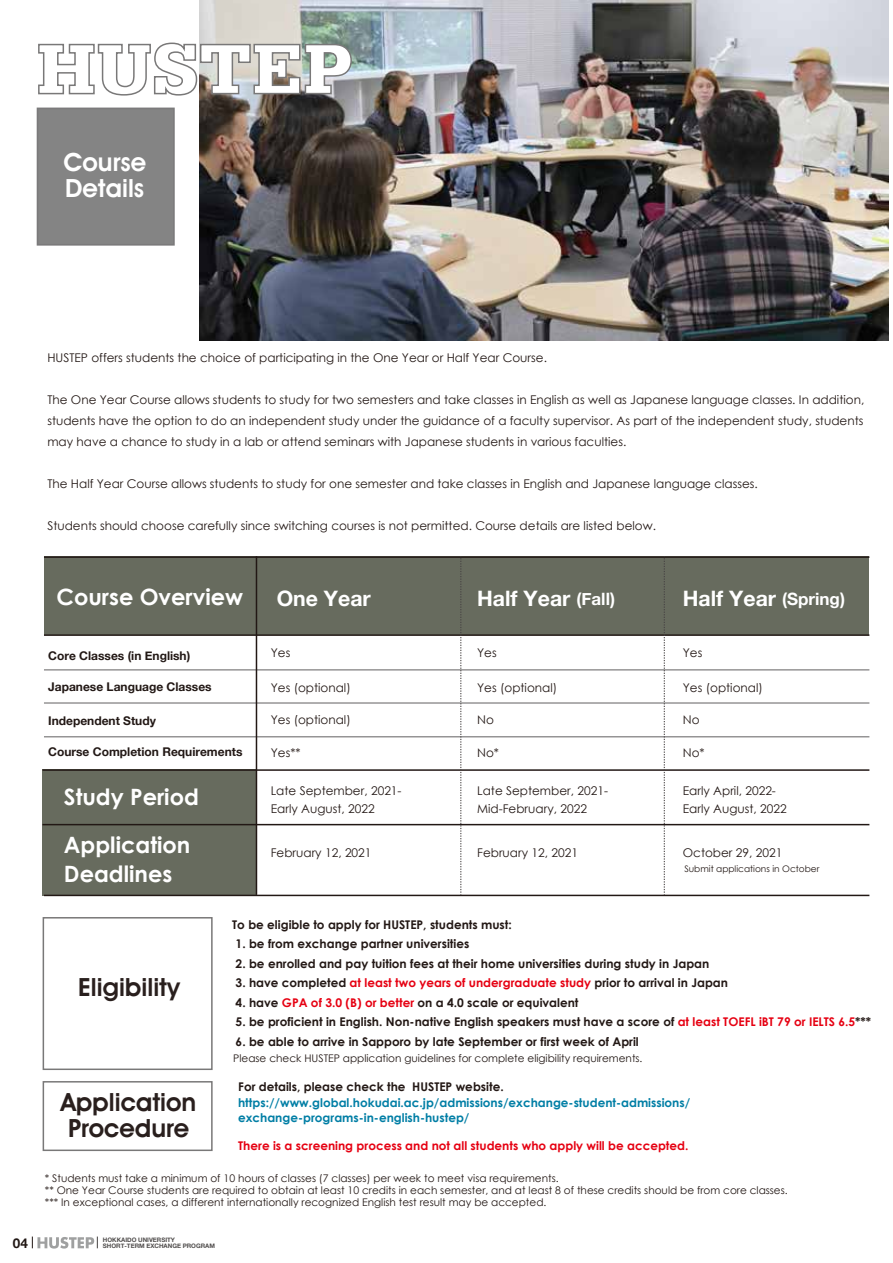
<style>
.page{position:relative;width:893px;height:1263px;background:#fff}
.page>*{position:absolute;margin:0;border:0;box-sizing:border-box;transform-origin:0 0}
.t1{font:700 73.5px "Serifa";color:#fff}
.t2{font:25.5px/25.5px "Advantage Demi";color:#291f1d}
.t3{font:25.5px/25.5px "Advantage Demi";color:#fff}
.t4{font:700 22.5px/47.8px "Century Gothic";color:#fff}
.t5{font:700 21.3px "Helvetica Neue";color:#fff}
.t6{font:700 13.5px "Helvetica Neue";color:#221815}
.t7{font:12px/18px "Century Gothic";color:#231815}
.t8{font:700 12px "Century Gothic";color:#231815}
.t9{font:700 12px/15px "Century Gothic";color:#007ea5}
.t10{font:700 12px "Helvetica Neue";color:#221815}
.t11{font:700 12px "Century Gothic";color:#e60012}
.t12{font:10.5px/12px "Century Gothic";color:#231815}
.t13{font:10.5px "Century Gothic";color:#221815}
.t14{font:9px "Century Gothic";color:#231815}
.t15{font:700 6.15px/6.3px "Helvetica Neue";color:#4f4c4b}
.s1{font-size:16.95px}
.s2{color:#e60012}
</style>
<div class="page">
<img style="left:200px;top:0;width:689px;height:340px">
<div style="left:44px;top:556px;width:824px;height:79px;background:#676b5e"></div>
<div style="left:37px;top:108px;width:138px;height:138px;background:#848484;border:2px solid #7b7a7b"></div>
<div style="left:42px;top:770px;width:214px;height:126px;background:#676b5e"></div>
<div style="left:43px;top:917px;width:170px;height:153px;border:2px solid #797878"></div>
<div style="left:43px;top:1081px;width:170px;height:70px;border:2px solid #797878"></div>
<svg style="left:32px;top:1236px;width:66px;height:12px"></svg>
<hr style="left:44px;top:669px;width:825px;height:1px;background:#6b696a">
<hr style="left:44px;top:702px;width:825px;height:1px;background:#6b696a">
<hr style="left:44px;top:736px;width:825px;height:1px;background:#6b696a">
<hr style="left:44px;top:634px;width:825px;height:2px;background:#221815">
<hr style="left:44px;top:556px;width:825px;height:2px;background:#221815">
<hr style="left:44px;top:895px;width:825px;height:1px;background:#221815">
<hr style="left:256px;top:556px;width:1px;height:339px;background:#221815">
<hr style="left:42px;top:824px;width:827px;height:1px;background:#221815">
<hr style="left:42px;top:769px;width:827px;height:2px;background:#221815">
<svg style="left:38px;top:42px;width:315px;height:54px"></svg>
<svg style="left:460px;top:556px;width:1px;height:339px"></svg>
<svg style="left:664px;top:556px;width:1px;height:339px"></svg>
<h1 class="t1" style="left:36px;top:25px;width:318px">HUSTEP</h1>
<h2 class="t3" style="left:63px;top:149px;width:84px">Course<br>Details</h2>
<p class="t7" style="left:47px;top:349px;width:501px">HUSTEP offers students the choice of participating in the One Year or Half Year Course.</p>
<p class="t7" style="left:47px;top:389px;width:818px;line-height:21px;text-align:justify">The One Year Course allows students to study for two semesters and take classes in English as well as Japanese language classes. In addition, students have the option to do an independent study under the guidance of a faculty supervisor. As part of the independent study, students may have a chance to study in a lab or attend seminars with Japanese students in various faculties.</p>
<p class="t7" style="left:47px;top:475px;width:712px">The Half Year Course allows students to study for one semester and take classes in English and Japanese language classes.</p>
<p class="t7" style="left:47px;top:517px;width:610px">Students should choose carefully since switching courses is not permitted. Course details are listed below.</p>
<h3 class="t4" style="left:56px;top:573px;width:188px">Course Overview</h3>
<p class="t10" style="left:48px;top:646px;width:144px">Core Classes (in English)</p>
<p class="t10" style="left:48px;top:677px;width:165px">Japanese Language Classes</p>
<p class="t10" style="left:48px;top:711px;width:109px">Independent Study</p>
<p class="t10" style="left:48px;top:742px;width:196px">Course Completion Requirements</p>
<h3 class="t4" style="left:64px;top:773px;width:136px">Study Period<br>Application</h3>
<h3 class="t4" style="left:64px;top:849px;width:110px">Deadlines</h3>
<h3 class="t5" style="left:277px;top:582px;width:96px">One Year</h3>
<p class="t7" style="left:271px;top:644px;width:21px">Yes</p>
<p class="t7" style="left:271px;top:678px;width:82px">Yes (optional)</p>
<p class="t7" style="left:271px;top:710px;width:82px">Yes (optional)</p>
<p class="t7" style="left:271px;top:743px;width:31px">Yes**</p>
<h3 class="t5" style="left:477px;top:582px;width:139px">Half Year <span class="s1">(Fall)</span></h3>
<p class="t7" style="left:477px;top:644px;width:21px">Yes</p>
<p class="t7" style="left:477px;top:678px;width:82px">Yes (optional)</p>
<p class="t7" style="left:477px;top:710px;width:18px">No</p>
<p class="t7" style="left:477px;top:743px;width:23px">No*</p>
<h3 class="t5" style="left:683px;top:582px;width:164px">Half Year <span class="s1">(Spring)</span></h3>
<p class="t7" style="left:683px;top:644px;width:21px">Yes</p>
<p class="t7" style="left:683px;top:678px;width:82px">Yes (optional)</p>
<p class="t7" style="left:683px;top:710px;width:18px">No</p>
<p class="t7" style="left:683px;top:743px;width:23px">No*</p>
<p class="t7" style="left:271px;top:781px;width:132px">Late September, 2021-<br>Early August, 2022</p>
<p class="t7" style="left:477px;top:781px;width:132px">Late September, 2021-<br>Mid-February, 2022</p>
<p class="t7" style="left:683px;top:781px;width:105px">Early April, 2022-<br>Early August, 2022</p>
<p class="t7" style="left:271px;top:844px;width:102px">February 12, 2021</p>
<p class="t7" style="left:477px;top:844px;width:102px">February 12, 2021</p>
<p class="t7" style="left:683px;top:844px;width:101px">October 29, 2021</p>
<p class="t14" style="left:684px;top:863px;width:137px">Submit applications in October</p>
<h2 class="t2" style="left:78px;top:974px;width:103px">Eligibility</h2>
<h2 class="t2" style="left:61px;top:1089px;width:137px">Application<br>Procedure</h2>
<p class="t8" style="left:232px;top:917px;width:281px">To be eligible to apply for HUSTEP, students must:</p>
<p class="t8" style="left:236px;top:936px;width:235px">1. be from exchange partner universities</p>
<p class="t8" style="left:236px;top:956px;width:475px">2. be enrolled and pay tuition fees at their home universities during study in Japan</p>
<p class="t8" style="left:236px;top:975px;width:494px">3. have completed <span class="s2">at least two years of undergraduate study</span> prior to arrival in Japan</p>
<p class="t8" style="left:236px;top:995px;width:344px">4. have <span class="s2">GPA of 3.0 (B) or better</span> on a 4.0 scale or equivalent</p>
<p class="t8" style="left:236px;top:1014px;width:637px">5. be proficient in English. Non-native English speakers must have a score of <span class="s2">at least TOEFL iBT 79 or IELTS 6.5</span>***</p>
<p class="t8" style="left:236px;top:1034px;width:405px">6. be able to arrive in Sapporo by late September or first week of April</p>
<p class="t8" style="left:238px;top:1079px;width:267px">For details, please check the HUSTEP website.</p>
<p class="t13" style="left:233px;top:1051px;width:411px">Please check HUSTEP application guidelines for complete eligibility requirements.</p>
<p class="t9" style="left:238px;top:1095px;width:454px">https://www.global.hokudai.ac.jp/admissions/exchange-student-admissions/ exchange-programs-in-english-hustep/</p>
<p class="t11" style="left:238px;top:1138px;width:452px">There is a screening process and not all students who apply will be accepted.</p>
<p class="t12" style="left:45px;top:1172px;width:744px">* Students must take a minimum of 10 hours of classes (7 classes) per week to meet visa requirements.<br>** One Year Course students are required to obtain at least 10 credits in each semester, and at least 8 of these credits should be from core classes. *** In exceptional cases, a different internationally recognized English test result may be accepted.</p>
<p class="t6" style="left:13px;top:1232px;width:17px">04</p>
<p class="t15" style="left:103px;top:1236px;width:113px">HOKKAIDO UNIVERSITY<br>SHORT-TERM EXCHANGE PROGRAM</p>
</div>
